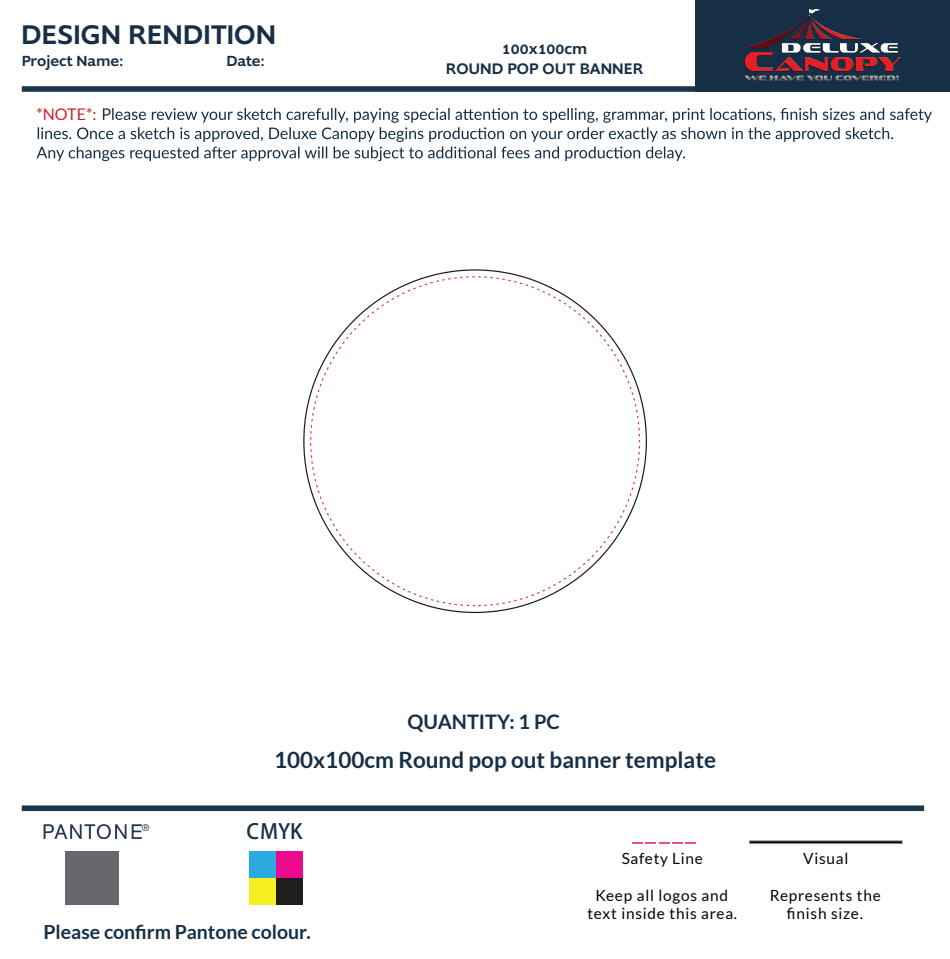
<style>
.page{position:relative;width:950px;height:959px;background:#fff}
.page>*{position:absolute;margin:0;border:0;box-sizing:border-box;transform-origin:0 0}
.t1{font:500 28px "Supra W03";color:#162f46}
.t2{font:700 22.44px "Lato";color:#162f46}
.t3{font:20.68px "AG Schulbuch BQ Regular G Bpc EUC H";color:#162f46}
.t4{font:700 20px "Lato";color:#162f46}
.t5{font:700 19.44px "Lato";color:#162f46}
.t6{font:16px "Lato";color:#cf2027}
.t7{font:500 15.88px/19px "Supra W03";color:#162f46;text-align:center}
.t8{font:15.4px/18.5px "Lato";letter-spacing:.05em;color:#050504;text-align:center}
.t9{font:15.4px/18.5px "Lato";letter-spacing:.05em;color:#040503;text-align:center}
.t10{font:500 15.2px "Supra W03";color:#162f46}
.t11{font:9.72px "Avenir LT Std";color:#253553}
</style>
<div class="page">
<div style="left:695px;top:0;width:254px;height:92px;background:#162f46"></div>
<svg style="left:44px;top:824px;width:82px;height:14px"></svg>
<svg style="left:132px;top:824px;width:10px;height:14px"></svg>
<div style="left:65px;top:850px;width:54px;height:54px;background:#66686d"></div>
<div style="left:249px;top:850px;width:27px;height:27px;background:#29abe2"></div>
<div style="left:276px;top:850px;width:27px;height:27px;background:#ec098d"></div>
<div style="left:249px;top:877px;width:27px;height:27px;background:#f7ee21"></div>
<div style="left:276px;top:877px;width:27px;height:27px;background:#201d1e"></div>
<svg style="left:37px;top:108px;width:894px;height:53px"></svg>
<img style="left:744px;top:9px;width:157px;height:72px">
<div style="left:22px;top:86px;width:673px;height:6px;background:#1a374b"></div>
<div style="left:22px;top:805px;width:901px;height:5px;background:#1a374b"></div>
<svg style="left:632px;top:842px;width:63px;height:1px"></svg>
<div style="left:749px;top:840px;width:153px;height:3px;background:#040503;border:1px solid #939598"></div>
<svg style="left:309px;top:275px;width:331px;height:331px"></svg>
<h1 class="t1" style="left:21px;top:16px;width:256px">DESIGN RENDITION</h1>
<p class="t10" style="left:22px;top:51px;width:103px">Project Name:</p>
<p class="t10" style="left:226px;top:51px;width:40px">Date:</p>
<p class="t6" style="left:36px;top:105px;width:61px">*NOTE*:</p>
<p class="t7" style="left:446px;top:39px;width:199px">100x100cm<br>ROUND POP OUT BANNER</p>
<p class="t11" style="left:142px;top:821px;width:9px">®</p>
<p class="t4" style="left:407px;top:709px;width:154px">QUANTITY: 1 PC</p>
<h2 class="t2" style="left:274px;top:746px;width:443px">100x100cm Round pop out banner template</h2>
<h3 class="t3" style="left:246px;top:818px;width:58px">CMYK</h3>
<p class="t8" style="left:621px;top:848px;width:83px">Safety Line</p>
<p class="t8" style="left:587px;top:885px;width:151px">Keep all logos and text inside this area.</p>
<p class="t5" style="left:44px;top:920px;width:268px">Please confirm Pantone colour.</p>
<p class="t9" style="left:802px;top:848px;width:47px">Visual</p>
<p class="t9" style="left:769px;top:885px;width:112px">Represents the finish size.</p>
</div>
